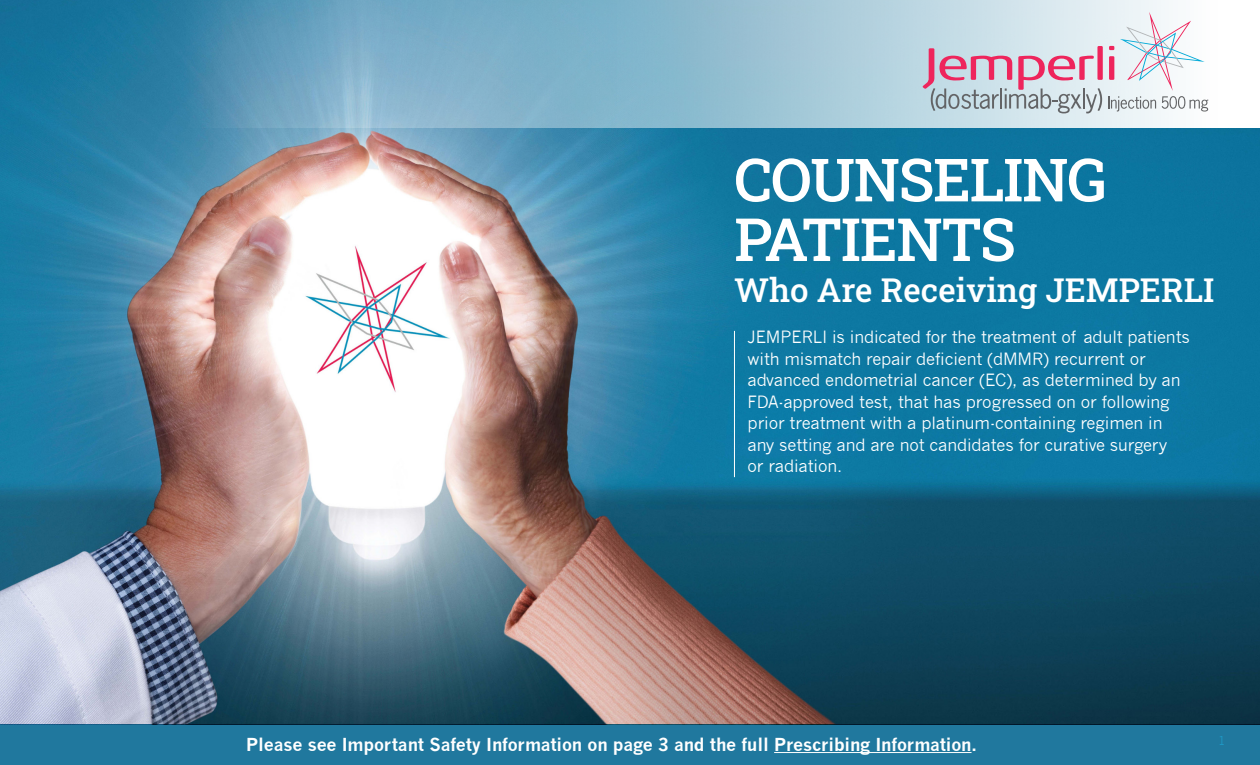
<style>
.page{position:relative;width:1260px;height:765px;background:#fff}
.page>*{position:absolute;margin:0;border:0;box-sizing:border-box;transform-origin:0 0}
.t1{font:500 59.62px/59.6px "Roboto Slab";letter-spacing:-.025em;color:#fff}
.t2{font:500 33.12px "Roboto Slab";color:#fff}
.t3{font:700 17.5px "News Gothic";letter-spacing:-.01em;color:#fff}
.t4{font:16.5px/21.5px "News Gothic";letter-spacing:-.01em;color:#fff}
.t5{font:12px "News Gothic";color:#1e98c5}
</style>
<div class="page">
<img style="left:0;top:128px;width:1260px;height:596px">
<svg style="left:0;top:0;width:1209px;height:128px;background:#7bafc7"></svg>
<svg style="left:923px;top:48px;width:179px;height:65px;background:#cbb8c7"></svg>
<div style="left:1097px;top:46px;width:6px;height:34px;background:#ee255c"></div>
<svg style="left:1108px;top:12px;width:100px;height:100px"></svg>
<hr style="left:734px;top:331px;width:1px;height:146px;background:#fff">
<div style="left:0;top:724px;width:1260px;height:41px;background:#20789e"></div>
<hr style="left:774px;top:752px;width:198px;height:1px;background:#fff">
<h1 class="t1" style="left:734px;top:148px;width:374px">COUNSELING<br>PATIENTS</h1>
<h2 class="t2" style="left:734px;top:268px;width:482px">Who Are Receiving JEMPERLI</h2>
<p class="t4" style="left:748px;top:326px;width:444px">JEMPERLI is indicated for the treatment of adult patients with mismatch repair deficient (dMMR) recurrent or advanced endometrial cancer (EC), as determined by an FDA-approved test, that has progressed on or following prior treatment with a platinum-containing regimen in any setting and are not candidates for curative surgery<br>or radiation.</p>
<p class="t3" style="left:246px;top:734px;width:732px">Please see Important Safety Information on page 3 and the full Prescribing Information.</p>
<p class="t5" style="left:1218px;top:734px;width:9px">1</p>
</div>
